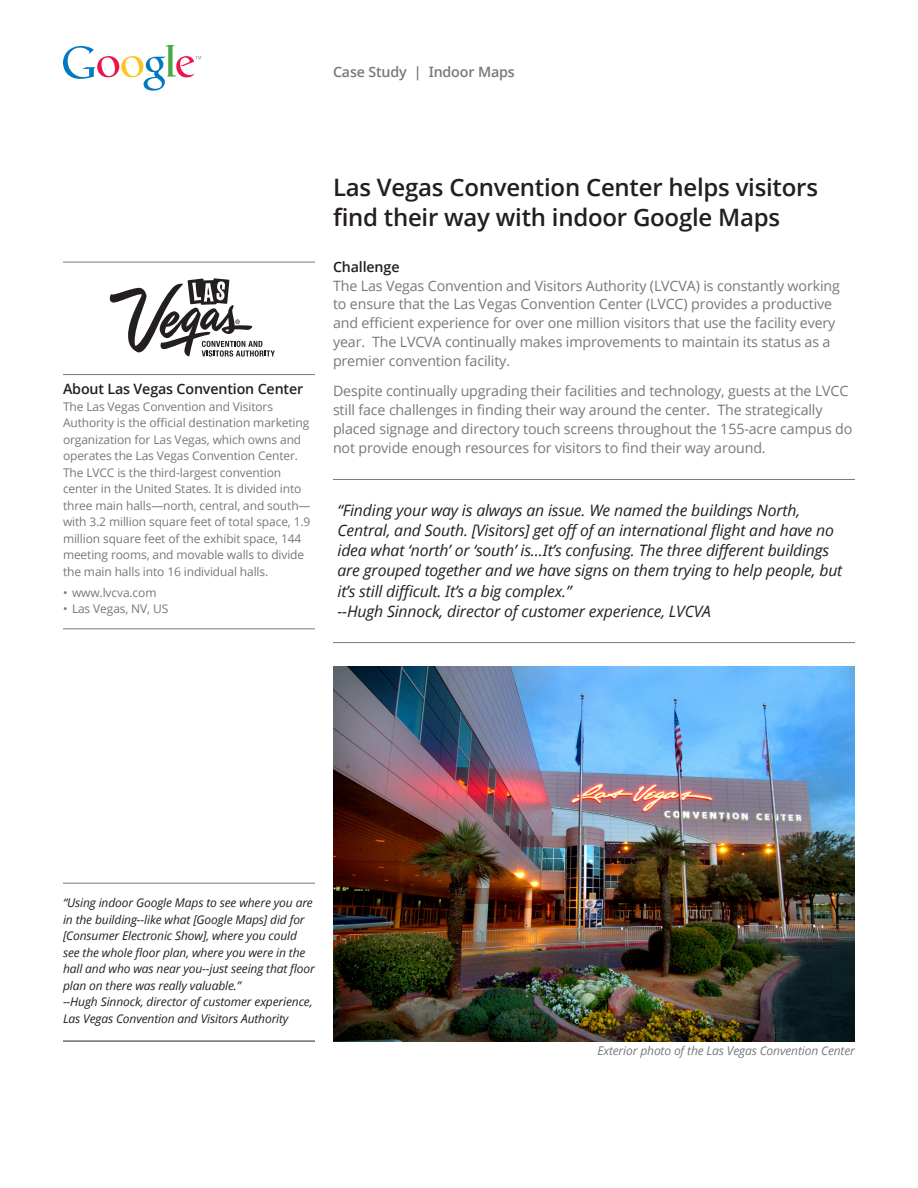
<style>
.page{position:relative;width:918px;height:1188px;background:#fff}
.page>*{position:absolute;margin:0;border:0;box-sizing:border-box;transform-origin:0 0}
.Main_Title{font:600 24px/30px "Open Sans";letter-spacing:-.01em;color:#231f20}
.Body_Text_Pull_Quote{font:italic 15.75px/20.2px "Open Sans";letter-spacing:-.01em;color:#231f20}
.Body_Text{font:14.25px/18.8px "Open Sans";letter-spacing:-.01em;color:#76787b}
.Sidebar_Subhead{font:600 14.25px "Open Sans";letter-spacing:-.01em;color:#231f20}
.Overview_Title{font:600 14.25px "Open Sans";letter-spacing:-.01em;color:#76787b}
.Body_Text_Subhead{font:600 14.25px "Open Sans";letter-spacing:-.01em;color:#231f20}
.Sidebar_text{font:12px/16.5px "Open Sans";letter-spacing:-.01em;color:#76787b}
.Sidebar_Quote{font:italic 12px/16.5px "Open Sans";letter-spacing:-.01em;color:#231f20}
.Sidebar_Photo_Captio{font:italic 12px "Open Sans";letter-spacing:-.01em;color:#76787b}
</style>
<div class="page">
<svg style="left:63px;top:45px;width:138px;height:46px"></svg>
<hr style="left:63px;top:262px;width:252px;height:1px;background:#76787b">
<hr style="left:63px;top:374px;width:252px;height:1px;background:#76787b">
<hr style="left:63px;top:629px;width:252px;height:1px;background:#76787b">
<hr style="left:333px;top:479px;width:522px;height:1px;background:#76787b">
<hr style="left:333px;top:642px;width:522px;height:1px;background:#76787b">
<hr style="left:63px;top:883px;width:252px;height:1px;background:#76787b">
<hr style="left:63px;top:1041px;width:252px;height:1px;background:#231f20">
<svg style="left:110px;top:278px;width:165px;height:79px"></svg>
<img style="left:333px;top:667px;width:522px;height:375px">
<p class="Overview_Title" style="left:333px;top:62px;width:183px">Case Study | Indoor Maps</p>
<p class="Sidebar_Subhead" style="left:63px;top:379px;width:242px">About Las Vegas Convention Center</p>
<p class="Sidebar_text" style="left:63px;top:398px;width:249px">The Las Vegas Convention and Visitors Authority is the official destination marketing organization for Las Vegas, which owns and operates the Las Vegas Convention Center.<br>The LVCC is the third-largest convention center in the United States. It is divided into three main halls—north, central, and south— with 3.2 million square feet of total space, 1.9 million square feet of the exhibit space, 144 meeting rooms, and movable walls to divide the main halls into 16 individual halls.</p>
<p class="Sidebar_text" style="left:63px;top:584px;width:95px">• www.lvcva.com</p>
<p class="Sidebar_text" style="left:63px;top:600px;width:107px">• Las Vegas, NV, US</p>
<p class="Main_Title" style="left:333px;top:172px;width:487px">Las Vegas Convention Center helps visitors find their way with indoor Google Maps</p>
<p class="Body_Text_Subhead" style="left:333px;top:257px;width:68px">Challenge</p>
<p class="Body_Text" style="left:333px;top:276px;width:508px">The Las Vegas Convention and Visitors Authority (LVCVA) is constantly working to ensure that the Las Vegas Convention Center (LVCC) provides a productive and efficient experience for over one million visitors that use the facility every year. The LVCVA continually makes improvements to maintain its status as a premier convention facility.</p>
<p class="Body_Text" style="left:333px;top:381px;width:521px">Despite continually upgrading their facilities and technology, guests at the LVCC still face challenges in finding their way around the center. The strategically placed signage and directory touch screens throughout the 155-acre campus do not provide enough resources for visitors to find their way around.</p>
<p class="Body_Text_Pull_Quote" style="left:338px;top:499px;width:506px">“Finding your way is always an issue. We named the buildings North, Central, and South. [Visitors] get off of an international flight and have no idea what ‘north’ or ‘south’ is…It’s confusing. The three different buildings are grouped together and we have signs on them trying to help people, but it’s still difficult. It’s a big complex.”<br>--Hugh Sinnock, director of customer experience, LVCVA</p>
<p class="Sidebar_Quote" style="left:63px;top:894px;width:253px">“Using indoor Google Maps to see where you are in the building--like what [Google Maps] did for [Consumer Electronic Show], where you could see the whole floor plan, where you were in the hall and who was near you--just seeing that floor plan on there was really valuable.”<br>--Hugh Sinnock, director of customer experience, Las Vegas Convention and Visitors Authority</p>
<p class="Sidebar_Photo_Captio" style="left:597px;top:1043px;width:259px">Exterior photo of the Las Vegas Convention Center</p>
</div>
